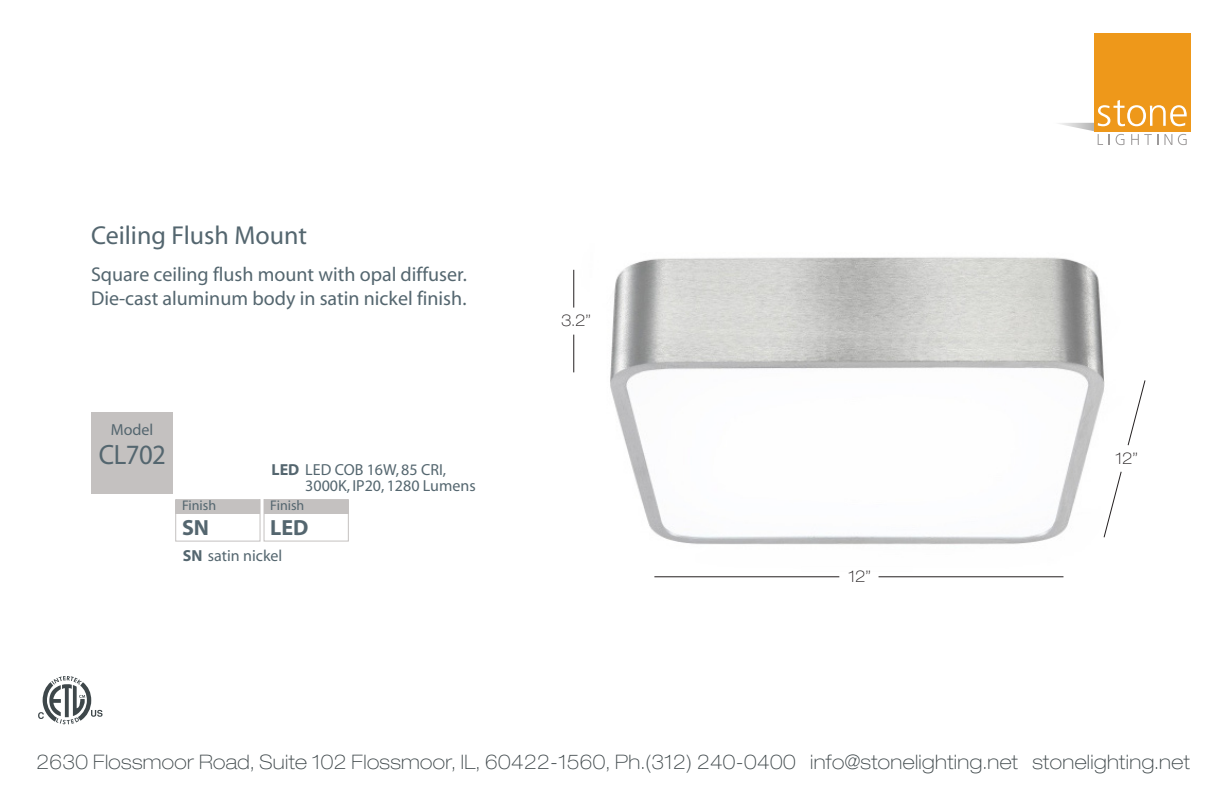
<style>
.page{position:relative;width:1224px;height:794px;background:#fff}
.page>*{position:absolute;margin:0;border:0;box-sizing:border-box;transform-origin:0 0}
.t1{font:28px "Myriad";letter-spacing:-.02em;color:#54666f;scale:.95 1}
.t2{font:26px "Myriad";color:#54666f}
.t3{font:700 22px "Myriad";color:#54666f}
.t4{font:100 expanded 20px "Helvetica Neue LT Std";letter-spacing:.02em;color:#3e474a}
.t5{font:20px/24px "Myriad";color:#54666f}
.t6{font:16px/16px "Myriad";color:#54666f}
.t7{font:100 expanded 16px "Helvetica Neue LT Std";color:#231f20}
.t8{font:14px "Myriad";color:#54666f}
.s1{font-weight:700}
</style>
<div class="page">
<img style="left:574px;top:257px;width:531px;height:288px">
<svg style="left:1103px;top:471px;width:19px;height:67px"></svg>
<svg style="left:1127px;top:380px;width:19px;height:66px"></svg>
<hr style="left:879px;top:576px;width:184px;height:1px;background:#231f20">
<hr style="left:654px;top:576px;width:185px;height:1px;background:#231f20">
<hr style="left:573px;top:335px;width:1px;height:37px;background:#231f20">
<hr style="left:573px;top:270px;width:1px;height:37px;background:#231f20">
<div style="left:1095px;top:33px;width:96px;height:98px;background:#ee981a"></div>
<svg style="left:1059px;top:100px;width:132px;height:45px"></svg>
<svg style="left:38px;top:676px;width:65px;height:48px"></svg>
<div style="left:175px;top:499px;width:86px;height:42px;border:1px solid #c4c1c0"></div>
<div style="left:176px;top:499px;width:84px;height:14px;background:#c4c1c0"></div>
<div style="left:91px;top:412px;width:82px;height:82px;background:#c4c1c0"></div>
<div style="left:264px;top:499px;width:85px;height:42px;border:1px solid #c4c1c0"></div>
<div style="left:264px;top:499px;width:84px;height:14px;background:#c4c1c0"></div>
<h2 class="t2" style="left:91px;top:223px;width:217px">Ceiling Flush Mount</h2>
<p class="t5" style="left:91px;top:263px;width:377px">Square ceiling flush mount with opal diffuser.<br>Die-cast aluminum body in satin nickel finish.</p>
<p class="t6" style="left:111px;top:423px;width:44px">Model</p>
<h1 class="t1" style="left:99px;top:440px;width:72px">CL702</h1>
<p class="t6" style="left:305px;top:462px;width:172px;text-indent:-34px"><span class="s1">LED</span> LED COB 16W, 85 CRI,<br>3000K, IP20, 1280 Lumens</p>
<p class="t3" style="left:270px;top:516px;width:40px">LED</p>
<p class="t8" style="left:270px;top:498px;width:36px">Finish</p>
<p class="t8" style="left:182px;top:498px;width:36px">Finish</p>
<p class="t3" style="left:182px;top:516px;width:29px">SN</p>
<p class="t6" style="left:183px;top:548px;width:101px"><span class="s1">SN</span> satin nickel</p>
<p class="t7" style="left:561px;top:311px;width:31px">3.2”</p>
<p class="t7" style="left:848px;top:567px;width:24px">12”</p>
<p class="t7" style="left:1115px;top:449px;width:24px">12”</p>
<p class="t4" style="left:37px;top:749px;width:1155px">2630 Flossmoor Road, Suite 102 Flossmoor, IL, 60422-1560, Ph.(312) 240-0400 info@stonelighting.net stonelighting.net</p>
</div>
